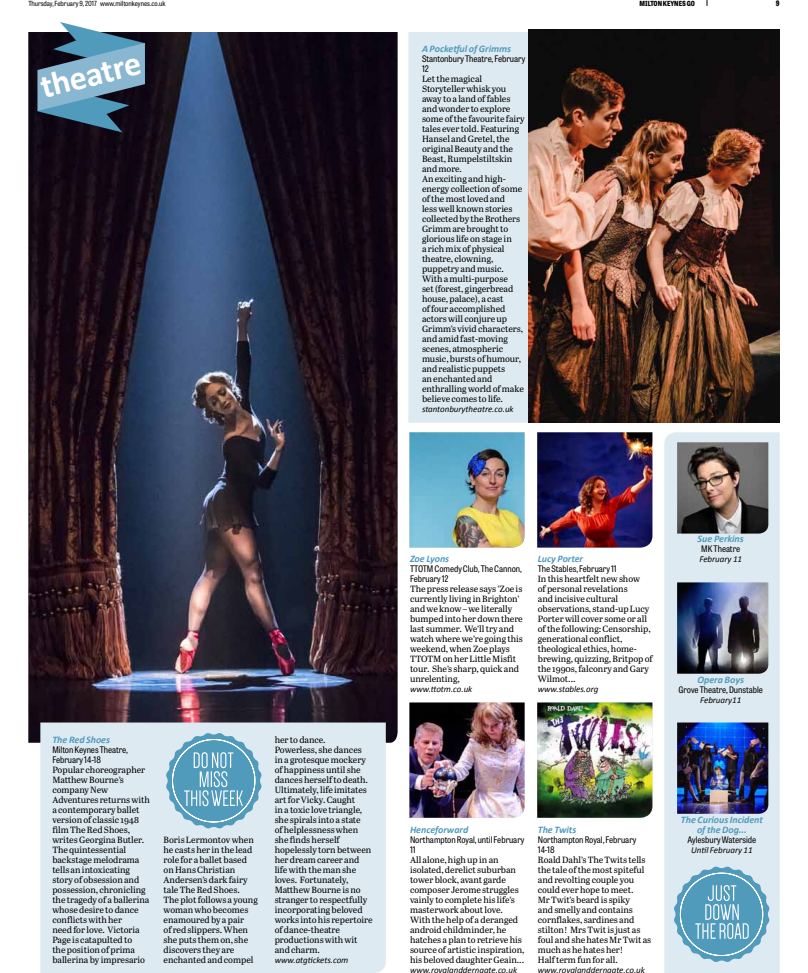
<style>
.page{position:relative;width:808px;height:973px;background:#fff}
.page>*{position:absolute;margin:0;border:0;box-sizing:border-box;transform-origin:0 0}
.t1{font:700 34px "Calibri";color:#fff}
.t2{font:italic 700 10px/10px "Calibri";letter-spacing:-.005em;color:#509abc;text-align:center}
.t3{font:9px/10px "Abril Text";letter-spacing:-.005em;color:#000}
.t4{font:semi-condensed 9px/10px "Tablet Gothic";letter-spacing:-.005em;color:#000}
.t5{font:italic 9px "Calibri";letter-spacing:-.005em;color:#000}
.t6{font:800 semi-condensed 7.5px "Tablet Gothic";color:#000}
.t7{font:semi-condensed 7px "Tablet Gothic";letter-spacing:-.005em;color:#000}
.t8{font:800 semi-condensed 7px "Tablet Gothic";letter-spacing:-.005em;color:#000}
</style>
<div class="page">
<img style="left:28px;top:32px;width:370px;height:710px">
<div style="left:40px;top:722px;width:346px;height:250px;background:#deeaf1"></div>
<svg style="left:408px;top:32px;width:121px;height:390px;fill:#deeaf1"></svg>
<div style="left:664px;top:432px;width:116px;height:540px;background:#deeaf1"></div>
<svg style="left:165px;top:732px;width:97px;height:97px"></svg>
<svg style="left:673px;top:865px;width:97px;height:97px"></svg>
<img style="left:677px;top:442px;width:91px;height:91px">
<img style="left:677px;top:582px;width:91px;height:91px">
<img style="left:677px;top:722px;width:91px;height:91px">
<img style="left:409px;top:432px;width:116px;height:115px">
<img style="left:537px;top:432px;width:115px;height:115px">
<img style="left:409px;top:702px;width:116px;height:115px">
<img style="left:537px;top:702px;width:115px;height:115px">
<img style="left:529px;top:30px;width:251px;height:392px">
<svg style="left:37px;top:22px;width:109px;height:110px"></svg>
<p class="t7" style="left:28px;top:-1px;width:139px">Thursday, February 9, 2017 www.miltonkeynes.co.uk</p>
<p class="t8" style="left:639px;top:-2px;width:57px">MILTON KEYNES GO</p>
<p class="t6" style="left:776px;top:-2px;width:5px">9</p>
<h1 class="t1" style="left:36px;top:66px;width:104px;rotate:-14deg">theatre</h1>
<p class="t2" style="left:422px;top:44px;width:91px">A Pocketful of Grimms</p>
<p class="t4" style="left:422px;top:53px;width:105px">Stantonbury Theatre, February<br>12</p>
<p class="t3" style="left:422px;top:73px;width:104px">Let the magical<br>Storyteller whisk you away to a land of fables and wonder to explore some of the favourite fairy tales ever told. Featuring<br>Hansel and Gretel, the original Beauty and the<br>Beast, Rumpelstiltskin and more.<br>An exciting and high&shy;energy collection of some of the most loved and<br>less well known stories collected by the Brothers<br>Grimm are brought to glorious life on stage in<br>a rich mix of physical theatre, clowning, puppetry and music.<br>With a multi-purpose<br>set (forest, gingerbread house, palace), a cast<br>of four accomplished actors will conjure up<br>Grimm’s vivid characters, and amid fast-moving scenes, atmospheric music, bursts of humour, and realistic puppets<br>an enchanted and enthralling world of make believe comes to life.</p>
<p class="t5" style="left:422px;top:403px;width:93px">stantonburytheatre.co.uk</p>
<p class="t2" style="left:52px;top:734px;width:59px">The Red Shoes</p>
<p class="t4" style="left:52px;top:743px;width:77px">Milton Keynes Theatre,<br>February 14-18</p>
<p class="t3" style="left:52px;top:763px;width:99px">Popular choreographer<br>Matthew Bourne’s company New<br>Adventures returns with a contemporary ballet version of classic 1948 film The Red Shoes, writes Georgina Butler.<br>The quintessential backstage melodrama tells an intoxicating story of obsession and possession, chronicling the tragedy of a ballerina whose desire to dance conflicts with her<br>need for love. Victoria<br>Page is catapulted to<br>the position of prima ballerina by impresario</p>
<p class="t3" style="left:163px;top:833px;width:96px">Boris Lermontov when he casts her in the lead role for a ballet based on Hans Christian<br>Andersen’s dark fairy tale The Red Shoes.<br>The plot follows a young woman who becomes enamoured by a pair<br>of red slippers. When she puts them on, she discovers they are enchanted and compel</p>
<p class="t3" style="left:275px;top:733px;width:99px">her to dance.<br>Powerless, she dances<br>in a grotesque mockery of happiness until she dances herself to death.<br>Ultimately, life imitates art for Vicky. Caught<br>in a toxic love triangle, she spirals into a state<br>of helplessness when she finds herself hopelessly torn between her dream career and life with the man she loves. Fortunately,<br>Matthew Bourne is no stranger to respectfully incorporating beloved works into his repertoire of dance-theatre productions with wit and charm.</p>
<p class="t5" style="left:275px;top:953px;width:75px">www.atgtickets.com</p>
<p class="t2" style="left:410px;top:554px;width:41px">Zoe Lyons</p>
<p class="t4" style="left:410px;top:563px;width:113px">TTOTM Comedy Club, The Cannon,<br>February 12</p>
<p class="t3" style="left:410px;top:583px;width:114px">The press release says ‘Zoe is currently living in Brighton’ and we know – we literally bumped into her down there last summer. We’ll try and watch where we’re going this weekend, when Zoe plays<br>TTOTM on her Little Misfit tour. She’s sharp, quick and unrelenting,</p>
<p class="t5" style="left:410px;top:683px;width:64px">www.ttotm.co.uk</p>
<p class="t2" style="left:538px;top:554px;width:47px">Lucy Porter</p>
<p class="t4" style="left:538px;top:563px;width:81px">The Stables, February 11</p>
<p class="t3" style="left:538px;top:573px;width:116px">In this heartfelt new show<br>of personal revelations<br>and incisive cultural observations, stand-up Lucy<br>Porter will cover some or all of the following: Censorship, generational conflict, theological ethics, home&shy;brewing, quizzing, Britpop of the 1990s, falconry and Gary<br>Wilmot...</p>
<p class="t5" style="left:538px;top:683px;width:62px">www.stables.org</p>
<p class="t2" style="left:698px;top:534px;width:48px">Sue Perkins</p>
<p class="t4" style="left:701px;top:543px;width:40px">MK Theatre</p>
<p class="t5" style="left:699px;top:553px;width:44px">February 11</p>
<p class="t2" style="left:697px;top:674px;width:48px">Opera Boys</p>
<p class="t4" style="left:678px;top:683px;width:86px">Grove Theatre, Dunstable</p>
<p class="t5" style="left:700px;top:693px;width:43px">February11</p>
<p class="t2" style="left:410px;top:824px;width:60px">Henceforward</p>
<p class="t4" style="left:410px;top:833px;width:116px">Northampton Royal, until February<br>11</p>
<p class="t3" style="left:410px;top:853px;width:116px">All alone, high up in an isolated, derelict suburban tower block, avant garde composer Jerome struggles vainly to complete his life’s masterwork about love.<br>With the help of a deranged android childminder, he hatches a plan to retrieve his source of artistic inspiration, his beloved daughter Geain...</p>
<p class="t5" style="left:410px;top:963px;width:109px">www.royalandderngate.co.uk</p>
<p class="t2" style="left:538px;top:824px;width:40px">The Twits</p>
<p class="t4" style="left:538px;top:833px;width:100px">Northampton Royal, February<br>14-18</p>
<p class="t3" style="left:538px;top:853px;width:115px">Roald Dahl’s The Twits tells the tale of the most spiteful and revolting couple you could ever hope to meet.<br>Mr Twit’s beard is spiky<br>and smelly and contains cornflakes, sardines and stilton! Mrs Twit is just as foul and she hates Mr Twit as much as he hates her!<br>Half term fun for all.</p>
<p class="t5" style="left:538px;top:963px;width:109px">www.royalandderngate.co.uk</p>
<p class="t2" style="left:681px;top:814px;width:83px">The Curious Incident of the Dog...</p>
<p class="t4" style="left:687px;top:833px;width:70px">Aylesbury Waterside</p>
<p class="t5" style="left:691px;top:843px;width:63px">Until February 11</p>
</div>
